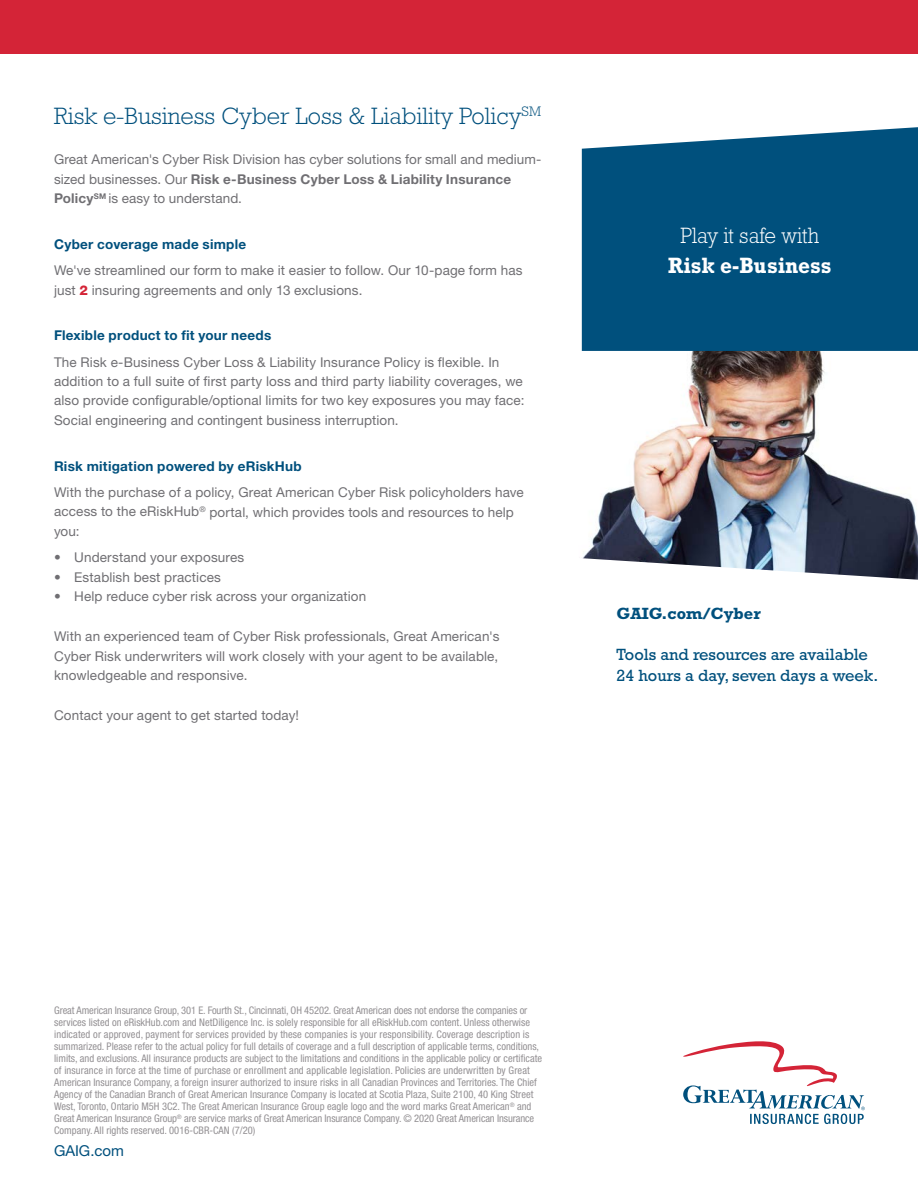
<style>
.page{position:relative;width:918px;height:1188px;background:#fff}
.page>*{position:absolute;margin:0;border:0;box-sizing:border-box;transform-origin:0 0}
.t1{font:300 24px "Rockwell Std";color:#00507d}
.t2{font:300 22.5px "Rockwell Std";color:#fff;scale:.93 1}
.t3{font:700 22.5px "Rockwell Std";color:#fff;scale:.93 1}
.t4{font:16.5px/21px "Rockwell Std";color:#00507d}
.t5{font:700 16.5px "Rockwell Std";color:#00507d}
.t6{font:15px "Helvetica Neue LT Std";color:#00507d}
.t7{font:13.5px/19.5px "Helvetica Neue LT Std";letter-spacing:.01em;color:#706f73}
.t8{font:700 13.5px "Helvetica Neue LT Std";letter-spacing:.02em;color:#00507d}
.t9{font:condensed 10.5px/12px "Helvetica Neue LT Std";color:#949194}
.s1{font-weight:700}
.s2{font-weight:800;color:#d42437}
</style>
<div class="page">
<div style="left:0;top:0;width:918px;height:54px;background:#d42437"></div>
<svg style="left:683px;top:1041px;width:182px;height:83px"></svg>
<div style="left:582px;top:127px;width:336px;height:224px;background:#00507d"></div>
<img style="left:582px;top:351px;width:336px;height:229px">
<h1 class="t1" style="left:54px;top:103px;width:489px">Risk e-Business Cyber Loss &amp; Liability Policy<sup>SM</sup></h1>
<p class="t7" style="left:54px;top:149px;width:489px">Great American's Cyber Risk Division has cyber solutions for small and medium&shy;sized businesses. Our <span class="s1">Risk e-Business Cyber Loss &amp; Liability Insurance<br>Policy</span><sup>SM</sup> is easy to understand.</p>
<p class="t8" style="left:54px;top:236px;width:194px">Cyber coverage made simple</p>
<p class="t7" style="left:54px;top:260px;width:470px">We've streamlined our form to make it easier to follow. Our 10-page form has just <span class="s2">2</span> insuring agreements and only 13 exclusions.</p>
<p class="t8" style="left:54px;top:327px;width:219px">Flexible product to fit your needs</p>
<p class="t7" style="left:54px;top:352px;width:472px">The Risk e-Business Cyber Loss &amp; Liability Insurance Policy is flexible. In addition to a full suite of first party loss and third party liability coverages, we also provide configurable/optional limits for two key exposures you may face:<br>Social engineering and contingent business interruption.</p>
<p class="t8" style="left:54px;top:458px;width:249px">Risk mitigation powered by eRiskHub</p>
<p class="t7" style="left:54px;top:482px;width:471px">With the purchase of a policy, Great American Cyber Risk policyholders have access to the eRiskHub<sup>®</sup> portal, which provides tools and resources to help you:</p>
<p class="t7" style="left:54px;top:548px;width:192px">• Understand your exposures</p>
<p class="t7" style="left:54px;top:567px;width:168px">• Establish best practices</p>
<p class="t7" style="left:54px;top:587px;width:314px">• Help reduce cyber risk across your organization</p>
<p class="t7" style="left:54px;top:626px;width:447px;text-align:justify">With an experienced team of Cyber Risk professionals, Great American's Cyber Risk underwriters will work closely with your agent to be available, knowledgeable and responsive.</p>
<p class="t7" style="left:54px;top:705px;width:247px">Contact your agent to get started today!</p>
<h2 class="t2" style="left:681px;top:222px;width:150px">Play it safe with</h2>
<h2 class="t3" style="left:668px;top:252px;width:177px">Risk e-Business</h2>
<h3 class="t5" style="left:616px;top:603px;width:146px">GAIG.com/Cyber</h3>
<h3 class="t4" style="left:616px;top:644px;width:263px">Tools and resources are available<br>24 hours a day, seven days a week.</h3>
<p class="t9" style="left:54px;top:1004px;width:490px">Great American Insurance Group, 301 E. Fourth St., Cincinnati, OH 45202. Great American does not endorse the companies or services listed on eRiskHub.com and NetDiligence Inc. is solely responsible for all eRiskHub.com content. Unless otherwise indicated or approved, payment for services provided by these companies is your responsibility. Coverage description is summarized. Please refer to the actual policy for full details of coverage and a full description of applicable terms, conditions, limits, and exclusions. All insurance products are subject to the limitations and conditions in the applicable policy or certificate of insurance in force at the time of purchase or enrollment and applicable legislation. Policies are underwritten by Great American Insurance Company, a foreign insurer authorized to insure risks in all Canadian Provinces and Territories. The Chief Agency of the Canadian Branch of Great American Insurance Company is located at Scotia Plaza, Suite 2100, 40 King Street West, Toronto, Ontario M5H 3C2. The Great American Insurance Group eagle logo and the word marks Great American<sup>®</sup> and Great American Insurance Group<sup>®</sup> are service marks of Great American Insurance Company. © 2020 Great American Insurance Company. All rights reserved. 0016-CBR-CAN (7/20)</p>
<h3 class="t6" style="left:54px;top:1142px;width:72px">GAIG.com</h3>
</div>
